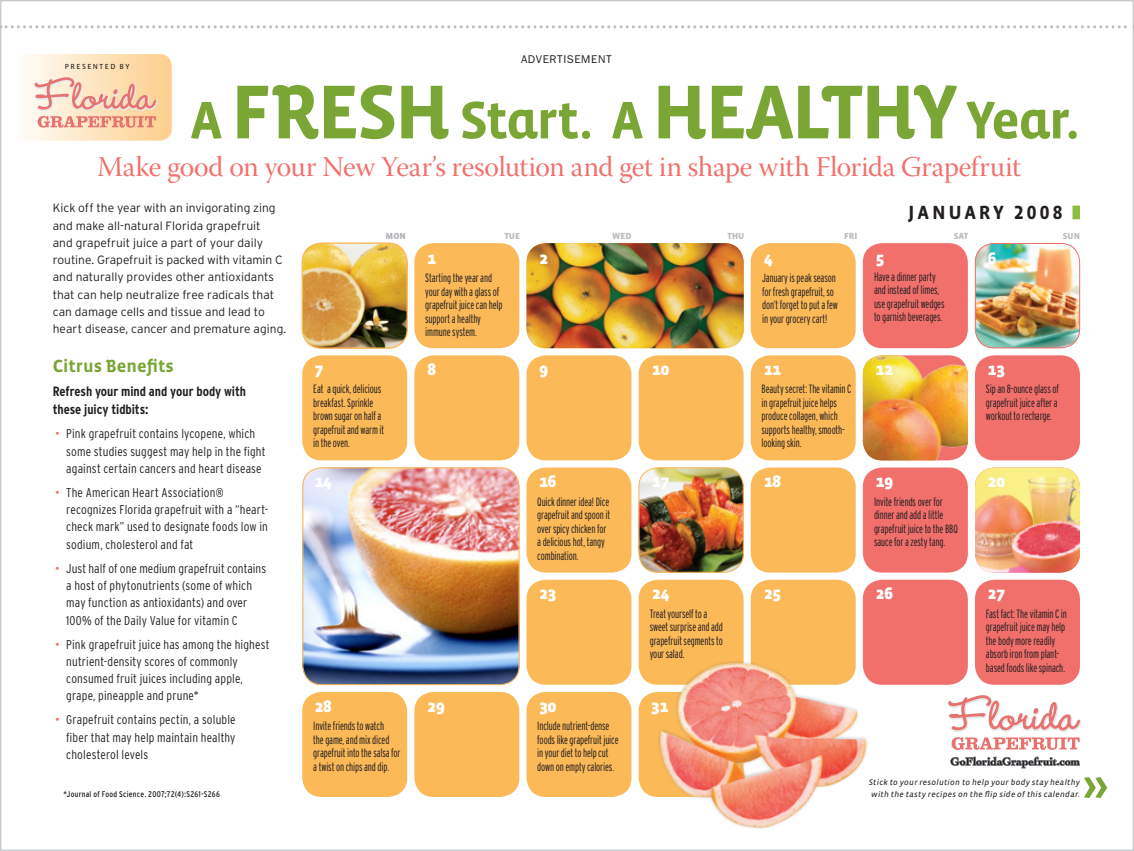
<style>
.page{position:relative;width:1134px;height:851px;background:#fff}
.page>*{position:absolute;margin:0;border:0;box-sizing:border-box;transform-origin:0 0}
.t1{font:700 54px "Vista Sans OT";letter-spacing:-.025em;color:#7aa635}
.t2{font:28.5px "Warnock Pro Subh";letter-spacing:-.01em;color:#f2706c}
.t3{font:700 19.5px "Vista Sans OT";letter-spacing:.15em;color:#231f20}
.t4{font:700 18px "Vista Sans OT";color:#7aa635}
.t5{font:900 17.1px "Vista Sans OT";color:#fff}
.t6{font:700 condensed 13.5px/18px "Interstate";letter-spacing:-.005em;color:#231f20}
.t7{font:300 condensed 12.75px/17.2px "Interstate";letter-spacing:.01em;color:#231f20}
.t8{font:300 extra-condensed 12px/13.5px "Interstate";letter-spacing:-.01em;color:#231f20}
.t9{font:300 12px/17.2px "Interstate";color:#231f20}
.t10{font:11.25px "Franklin Gothic";letter-spacing:.055em;color:#231f20}
.t11{font:900 9px "Vista Sans OT";color:#bcbdc0}
.t12{font:900 9px "Vista Sans OT";color:#b2b3b7}
.t13{font:italic 8.25px "Vista Sans OT";letter-spacing:.035em;color:#231f20}
.t14{font:condensed 8.25px "Interstate";letter-spacing:.035em;color:#231f20}
.t15{font:7.5px "Vista Sans OT";letter-spacing:.195em;color:#231f20}
.s1{font-size:78px}
.s2{font-weight:900;font-stretch:normal;color:#f2706c}
</style>
<div class="page">
<div style="left:302px;top:355px;width:105px;height:105px;background:#fcb958;border-radius:19px"></div>
<div style="left:302px;top:692px;width:105px;height:104px;background:#fcb958;border-radius:19px"></div>
<div style="left:414px;top:692px;width:105px;height:104px;background:#fcb958;border-radius:19px"></div>
<div style="left:526px;top:692px;width:105px;height:104px;background:#fcb958;border-radius:19px"></div>
<div style="left:639px;top:692px;width:105px;height:104px;background:#fcb958;border-radius:19px"></div>
<div style="left:526px;top:579px;width:105px;height:105px;background:#fcb958;border-radius:19px"></div>
<div style="left:639px;top:579px;width:105px;height:105px;background:#fcb958;border-radius:19px"></div>
<div style="left:751px;top:579px;width:105px;height:105px;background:#fcb958;border-radius:19px"></div>
<div style="left:863px;top:579px;width:105px;height:105px;background:#f2706c;border-radius:19px"></div>
<div style="left:975px;top:579px;width:105px;height:105px;background:#f2706c;border-radius:19px"></div>
<img style="left:303px;top:467px;width:216px;height:218px;border-radius:19px">
<div style="left:303px;top:467px;width:216px;height:218px;border:1px solid #fcb958;border-radius:19px"></div>
<div style="left:526px;top:467px;width:105px;height:105px;background:#fcb958;border-radius:19px"></div>
<img style="left:639px;top:467px;width:105px;height:105px;border-radius:19px">
<div style="left:639px;top:467px;width:105px;height:105px;border:1px solid #fcb958;border-radius:19px"></div>
<div style="left:751px;top:467px;width:105px;height:105px;background:#fcb958;border-radius:19px"></div>
<div style="left:863px;top:467px;width:105px;height:105px;background:#f2706c;border-radius:19px"></div>
<img style="left:975px;top:467px;width:105px;height:105px;border-radius:19px">
<div style="left:414px;top:355px;width:105px;height:105px;background:#fcb958;border-radius:19px"></div>
<div style="left:526px;top:355px;width:105px;height:105px;background:#fcb958;border-radius:19px"></div>
<div style="left:639px;top:355px;width:105px;height:105px;background:#fcb958;border-radius:19px"></div>
<div style="left:751px;top:355px;width:105px;height:105px;background:#fcb958;border-radius:19px"></div>
<img style="left:863px;top:355px;width:105px;height:105px;border-radius:19px">
<div style="left:975px;top:355px;width:105px;height:105px;background:#f2706c;border-radius:19px"></div>
<div style="left:414px;top:243px;width:105px;height:105px;background:#fcb958;border-radius:19px"></div>
<img style="left:526px;top:243px;width:218px;height:105px;border-radius:19px">
<div style="left:751px;top:243px;width:105px;height:105px;background:#fcb958;border-radius:19px"></div>
<div style="left:863px;top:243px;width:105px;height:105px;background:#f2706c;border-radius:19px"></div>
<img style="left:975px;top:243px;width:105px;height:105px;border-radius:19px">
<div style="left:975px;top:243px;width:105px;height:105px;border:1px solid #f2706c;border-radius:19px"></div>
<div style="left:657px;top:659px;width:213px;height:171px;background:#231f20;opacity:.3"></div>
<img style="left:660px;top:661px;width:207px;height:167px">
<div style="left:1072px;top:206px;width:8px;height:13px;background:#8dbe3e"></div>
<svg style="left:0;top:25px;width:1134px;height:3px"></svg>
<img style="left:302px;top:243px;width:105px;height:105px;border-radius:19px">
<div style="left:302px;top:242px;width:106px;height:107px;border:1px solid #fcb958;border-radius:19px"></div>
<svg style="left:948px;top:695px;width:133px;height:54px"></svg>
<svg style="left:951px;top:756px;width:129px;height:12px"></svg>
<svg style="left:1084px;top:777px;width:23px;height:21px"></svg>
<svg style="left:0;top:54px;width:172px;height:87px"></svg>
<p class="t15" style="left:65px;top:62px;width:66px">PRESENTED BY</p>
<p class="t10" style="left:521px;top:53px;width:92px">ADVERTISEMENT</p>
<p class="t1" style="left:190px;top:92px;width:891px">A <span class="s1">FRESH</span> Start. A <span class="s1">HEALTHY</span> Year.</p>
<p class="t2" style="left:97px;top:150px;width:926px">Make good on your New Year’s resolution and get in shape with Florida Grapefruit</p>
<p class="t9" style="left:53px;top:199px;width:235px">Kick off the year with an invigorating zing and make all-natural Florida grapefruit<br>and grapefruit juice a part of your daily routine. Grapefruit is packed with vitamin C and naturally provides other antioxidants that can help neutralize free radicals that can damage cells and tissue and lead to heart disease, cancer and premature aging.</p>
<p class="t4" style="left:53px;top:357px;width:123px">Citrus Benefits</p>
<p class="t6" style="left:53px;top:382px;width:195px">Refresh your mind and your body with these juicy tidbits:</p>
<p class="t7" style="left:66px;top:425px;width:201px;text-indent:-11px"><span class="s2">·</span> Pink grapefruit contains lycopene, which some studies suggest may help in the fight against certain cancers and heart disease</p>
<p class="t7" style="left:66px;top:483px;width:204px;text-indent:-11px"><span class="s2">·</span> The American Heart Association® recognizes Florida grapefruit with a “heart&shy;check mark” used to designate foods low in sodium, cholesterol and fat</p>
<p class="t7" style="left:66px;top:559px;width:201px;text-indent:-11px"><span class="s2">·</span> Just half of one medium grapefruit contains a host of phytonutrients (some of which may function as antioxidants) and over 100% of the Daily Value for vitamin C</p>
<p class="t7" style="left:66px;top:635px;width:205px;text-indent:-11px"><span class="s2">·</span> Pink grapefruit juice has among the highest nutrient-density scores of commonly consumed fruit juices including apple, grape, pineapple and prune*</p>
<p class="t7" style="left:66px;top:711px;width:171px;text-align:justify;text-indent:-11px"><span class="s2">·</span> Grapefruit contains pectin, a soluble fiber that may help maintain healthy cholesterol levels</p>
<p class="t3" style="left:908px;top:202px;width:156px">JANUARY 2008</p>
<p class="t12" style="left:386px;top:231px;width:22px">MON</p>
<p class="t11" style="left:504px;top:231px;width:17px">TUE</p>
<p class="t11" style="left:612px;top:231px;width:21px">WED</p>
<p class="t11" style="left:728px;top:231px;width:18px">THU</p>
<p class="t11" style="left:844px;top:231px;width:15px">FRI</p>
<p class="t11" style="left:954px;top:231px;width:16px">SAT</p>
<p class="t11" style="left:1063px;top:231px;width:19px">SUN</p>
<p class="t5" style="left:427px;top:249px;width:10px">1</p>
<p class="t8" style="left:425px;top:271px;width:79px">Starting the year and your day with a glass of grapefruit juice can help support a healthy immune system.</p>
<p class="t5" style="left:539px;top:249px;width:10px">2</p>
<p class="t5" style="left:764px;top:249px;width:10px">4</p>
<p class="t5" style="left:876px;top:249px;width:10px">5</p>
<p class="t5" style="left:988px;top:249px;width:10px">6</p>
<p class="t8" style="left:762px;top:271px;width:77px">January is peak season for fresh grapefruit, so don’t forget to put a few in your grocery cart!</p>
<p class="t8" style="left:874px;top:269px;width:72px">Have a dinner party and instead of limes, use grapefruit wedges to garnish beverages.</p>
<p class="t5" style="left:315px;top:360px;width:10px">7</p>
<p class="t5" style="left:427px;top:360px;width:10px">8</p>
<p class="t5" style="left:539px;top:360px;width:10px">9</p>
<p class="t5" style="left:652px;top:360px;width:19px">10</p>
<p class="t5" style="left:764px;top:360px;width:19px">11</p>
<p class="t5" style="left:876px;top:360px;width:19px">12</p>
<p class="t5" style="left:988px;top:360px;width:19px">13</p>
<p class="t8" style="left:313px;top:382px;width:73px">Eat a quick, delicious breakfast. Sprinkle brown sugar on half a grapefruit and warm it in the oven.</p>
<p class="t8" style="left:986px;top:382px;width:74px;text-align:justify">Sip an 8-ounce glass of grapefruit juice after a workout to recharge.</p>
<p class="t8" style="left:762px;top:382px;width:91px">Beauty secret: The vitamin C in grapefruit juice helps produce collagen, which supports healthy, smooth&shy;looking skin.</p>
<p class="t5" style="left:315px;top:472px;width:19px">14</p>
<p class="t5" style="left:539px;top:472px;width:19px">16</p>
<p class="t5" style="left:652px;top:472px;width:19px">17</p>
<p class="t5" style="left:764px;top:472px;width:19px">18</p>
<p class="t5" style="left:876px;top:472px;width:19px">19</p>
<p class="t5" style="left:988px;top:472px;width:19px">20</p>
<p class="t8" style="left:537px;top:494px;width:74px">Quick dinner idea! Dice grapefruit and spoon it over spicy chicken for a delicious hot, tangy combination.</p>
<p class="t8" style="left:874px;top:494px;width:85px">Invite friends over for dinner and add a little grapefruit juice to the BBQ sauce for a zesty tang.</p>
<p class="t5" style="left:539px;top:584px;width:19px">23</p>
<p class="t5" style="left:652px;top:584px;width:19px">24</p>
<p class="t5" style="left:764px;top:584px;width:19px">25</p>
<p class="t5" style="left:876px;top:584px;width:19px">26</p>
<p class="t5" style="left:988px;top:584px;width:19px">27</p>
<p class="t5" style="left:315px;top:697px;width:19px">28</p>
<p class="t5" style="left:427px;top:697px;width:19px">29</p>
<p class="t5" style="left:539px;top:697px;width:19px">30</p>
<p class="t8" style="left:313px;top:719px;width:89px">Invite friends to watch<br>the game, and mix diced grapefruit into the salsa for a twist on chips and dip.</p>
<p class="t8" style="left:537px;top:719px;width:83px">Include nutrient-dense foods like grapefruit juice in your diet to help cut down on empty calories.</p>
<p class="t8" style="left:650px;top:606px;width:75px">Treat yourself to a sweet surprise and add grapefruit segments to your salad.</p>
<p class="t5" style="left:651px;top:697px;width:19px">31</p>
<p class="t8" style="left:986px;top:606px;width:82px">Fast fact: The vitamin C in grapefruit juice may help the body more readily absorb iron from plant&shy;based foods like spinach.</p>
<p class="t13" style="left:869px;top:777px;width:213px">Stick to your resolution to help your body stay healthy</p>
<p class="t14" style="left:64px;top:789px;width:158px">*Journal of Food Science. 2007;72(4):S261-S266</p>
<p class="t13" style="left:871px;top:789px;width:210px">with the tasty recipes on the flip side of this calendar.</p>
</div>
